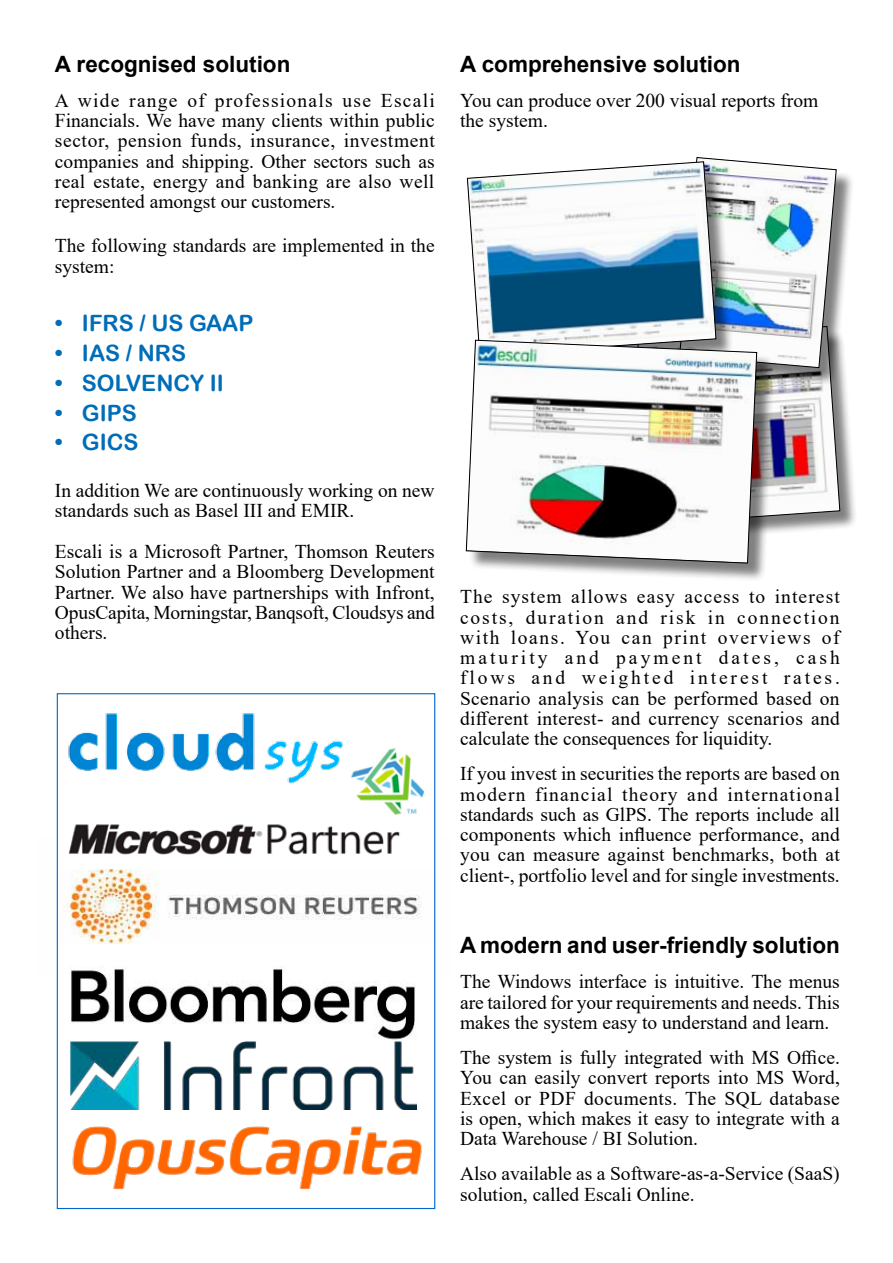
<style>
.page{position:relative;width:893px;height:1263px;background:#fff}
.page>*{position:absolute;margin:0;border:0;box-sizing:border-box;transform-origin:0 0}
.t1{font:700 22.5px "Arial";color:#000}
.t2{font:22.5px "Arial Rounded MT Bold";color:#006db8}
.t3{font:19.5px/20.2px "Times New Roman";color:#000;text-align:justify}
</style>
<div class="page">
<img style="left:56px;top:837px;width:380px;height:138px">
<img style="left:56px;top:944px;width:377px;height:98px">
<img style="left:59px;top:741px;width:377px;height:127px">
<img style="left:61px;top:713px;width:284px;height:86px">
<div style="left:640px;top:329px;width:218px;height:214px;background:#000;opacity:.5"></div>
<div style="left:682px;top:160px;width:172px;height:226px;background:#000;opacity:.5"></div>
<img style="left:682px;top:157px;width:158px;height:367px">
<div style="left:470px;top:164px;width:265px;height:210px;background:#000;opacity:.5"></div>
<svg style="left:467px;top:161px;width:249px;height:179px"></svg>
<div style="left:469px;top:343px;width:306px;height:239px;background:#000;opacity:.5"></div>
<svg style="left:466px;top:340px;width:291px;height:223px"></svg>
<img style="left:71px;top:1042px;width:343px;height:42px">
<img style="left:56px;top:1084px;width:380px;height:126px">
<p class="t1" style="left:55px;top:48px;width:237px">A recognised solution</p>
<p class="t3" style="left:55px;top:90px;width:381px">A wide range of professionals use Escali Financials. We have many clients within public sector, pension funds, insurance, investment companies and shipping. Other sectors such as real estate, energy and banking are also well represented amongst our customers.</p>
<p class="t3" style="left:55px;top:235px;width:381px">The following standards are implemented in the system:</p>
<p class="t2" style="left:55px;top:310px;width:200px">• IFRS / US GAAP</p>
<p class="t2" style="left:55px;top:340px;width:133px">• IAS / NRS</p>
<p class="t2" style="left:55px;top:370px;width:170px">• SOLVENCY II</p>
<p class="t2" style="left:55px;top:399px;width:83px">• GIPS</p>
<p class="t2" style="left:55px;top:429px;width:85px">• GICS</p>
<p class="t3" style="left:55px;top:479px;width:381px">In addition We are continuously working on new standards such as Basel III and EMIR.</p>
<p class="t3" style="left:55px;top:541px;width:381px">Escali is a Microsoft Partner, Thomson Reuters Solution Partner and a Bloomberg Development Partner. We also have partnerships with Infront, OpusCapita, Morningstar, Banqsoft, Cloudsys and others.</p>
<p class="t1" style="left:460px;top:48px;width:282px">A comprehensive solution</p>
<p class="t3" style="left:460px;top:90px;width:360px">You can produce over 200 visual reports from the system.</p>
<p class="t3" style="left:460px;top:586px;width:381px">The system allows easy access to interest costs, duration and risk in connection with loans. You can print overviews of maturity and payment dates, cash flows and weighted interest rates.<br>Scenario analysis can be performed based on different interest- and currency scenarios and calculate the consequences for liquidity.</p>
<p class="t3" style="left:460px;top:763px;width:381px">If you invest in securities the reports are based on modern financial theory and international standards such as GlPS. The reports include all components which influence performance, and you can measure against benchmarks, both at client-, portfolio level and for single investments.</p>
<p class="t1" style="left:460px;top:929px;width:381px">A modern and user-friendly solution</p>
<p class="t3" style="left:460px;top:971px;width:381px">The Windows interface is intuitive. The menus are tailored for your requirements and needs. This makes the system easy to understand and learn.</p>
<p class="t3" style="left:460px;top:1047px;width:381px">The system is fully integrated with MS Office.<br>You can easily convert reports into MS Word, Excel or PDF documents. The SQL database is open, which makes it easy to integrate with a Data Warehouse / BI Solution.</p>
<p class="t3" style="left:460px;top:1163px;width:381px">Also available as a Software-as-a-Service (SaaS) solution, called Escali Online.</p>
</div>
